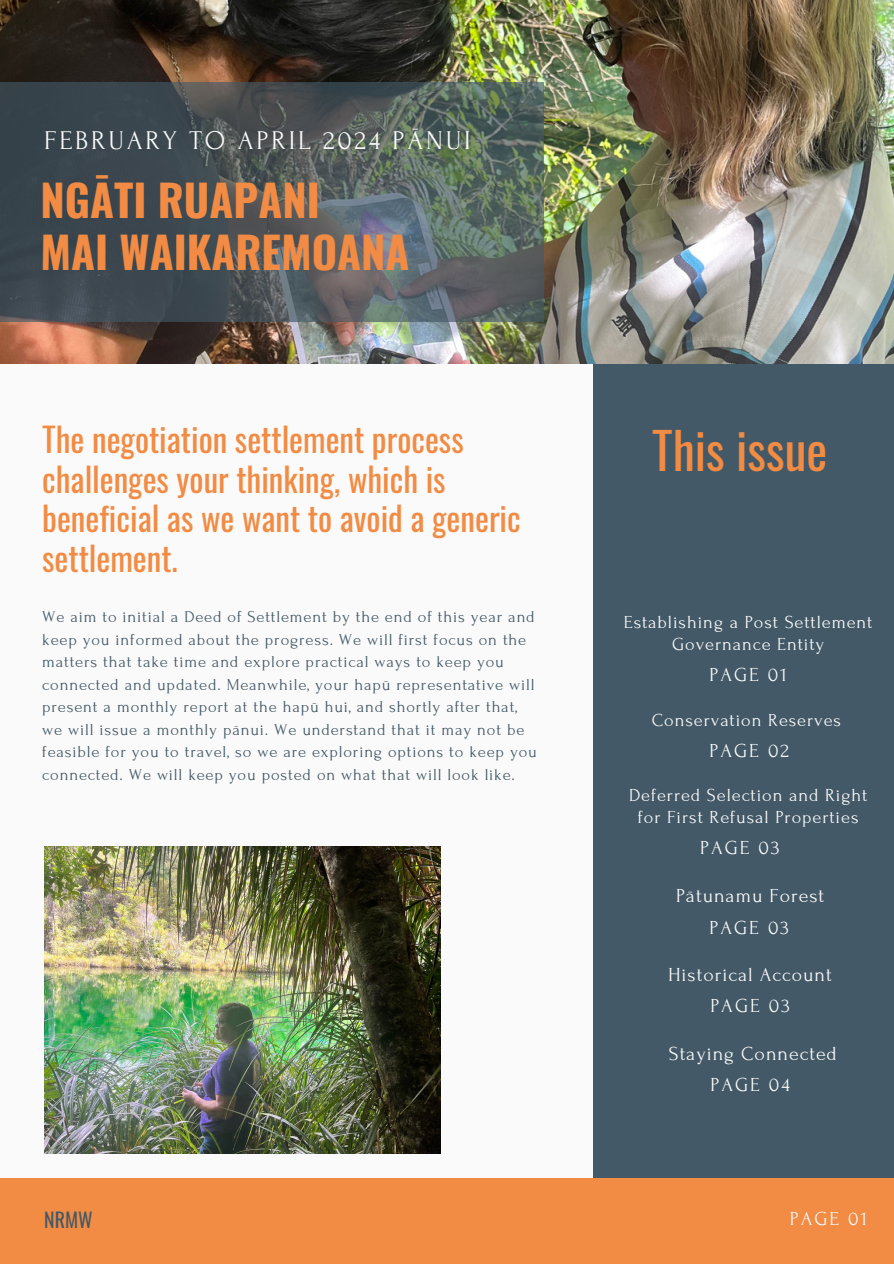
<style>
.page{position:relative;width:894px;height:1264px;background:#fff}
.page>*{position:absolute;margin:0;border:0;box-sizing:border-box;transform-origin:0 0}
.t1{font:49.65px "Oswald";color:#f28b43}
.t2{font:700 43.5px/51.8px "Oswald";color:#f28b43}
.t3{font:33.15px/39.3px "Oswald";color:#f28b43}
.t4{font:27px "Forum";letter-spacing:.1em;color:#fafafa}
.t5{font:19.8px "Forum";letter-spacing:.05em;color:#fafafa}
.t6{font:19.8px "Oswald";color:#435967}
.t7{font:18.3px/21.3px "Forum";letter-spacing:.05em;color:#fafafa;text-align:center}
.t8{font:16.5px/22.5px "Forum";letter-spacing:.05em;color:#435967}
</style>
<div class="page">
<div style="left:0;top:0;width:893px;height:1263px;background:#fafafa"></div>
<div style="left:592px;top:344px;width:301px;height:919px;background:#435967"></div>
<img style="left:0;top:0;width:893px;height:364px">
<img style="left:44px;top:846px;width:396px;height:306px">
<svg style="left:0;top:82px;width:543px;height:239px;background:#4e585a"></svg>
<div style="left:0;top:1177px;width:893px;height:86px;background:#f28b43"></div>
<h4 class="t4" style="left:44px;top:126px;width:428px">FEBRUARY TO APRIL 2024 PĀNUI</h4>
<h2 class="t2" style="left:40px;top:173px;width:370px">NGĀTI RUAPANI<br>MAI WAIKAREMOANA</h2>
<h6 class="t3" style="left:42px;top:419px;width:480px">The negotiation settlement process challenges your thinking, which is beneficial as we want to avoid a generic settlement.</h6>
<h5 class="t8" style="left:42px;top:605px;width:496px">We aim to initial a Deed of Settlement by the end of this year and keep you informed about the progress. We will first focus on the matters that take time and explore practical ways to keep you connected and updated. Meanwhile, your hapū representative will present a monthly report at the hapū hui, and shortly after that, we will issue a monthly pānui. We understand that it may not be feasible for you to travel, so we are exploring options to keep you connected. We will keep you posted on what that will look like.</h5>
<h6 class="t7" style="left:623px;top:612px;width:250px">Establishing a Post Settlement<br>Governance Entity</h6>
<h1 class="t1" style="left:652px;top:412px;width:177px">This issue</h1>
<h5 class="t5" style="left:709px;top:663px;width:79px">PAGE 01</h5>
<h6 class="t7" style="left:651px;top:709px;width:190px">Conservation Reserves</h6>
<h5 class="t5" style="left:709px;top:739px;width:81px">PAGE 02</h5>
<h6 class="t7" style="left:628px;top:785px;width:240px">Deferred Selection and Right for First Refusal Properties</h6>
<h5 class="t5" style="left:700px;top:837px;width:81px">PAGE 03</h5>
<h6 class="t5" style="left:675px;top:885px;width:150px">Pātunamu Forest</h6>
<h5 class="t5" style="left:709px;top:916px;width:81px">PAGE 03</h5>
<h5 class="t5" style="left:668px;top:964px;width:165px">Historical Account</h5>
<h5 class="t5" style="left:710px;top:995px;width:81px">PAGE 03</h5>
<h3 class="t5" style="left:668px;top:1042px;width:169px">Staying Connected</h3>
<p class="t5" style="left:710px;top:1074px;width:81px">PAGE 04</p>
<h6 class="t6" style="left:44px;top:1204px;width:50px">NRMW</h6>
<h5 class="t5" style="left:789px;top:1208px;width:79px">PAGE 01</h5>
</div>
